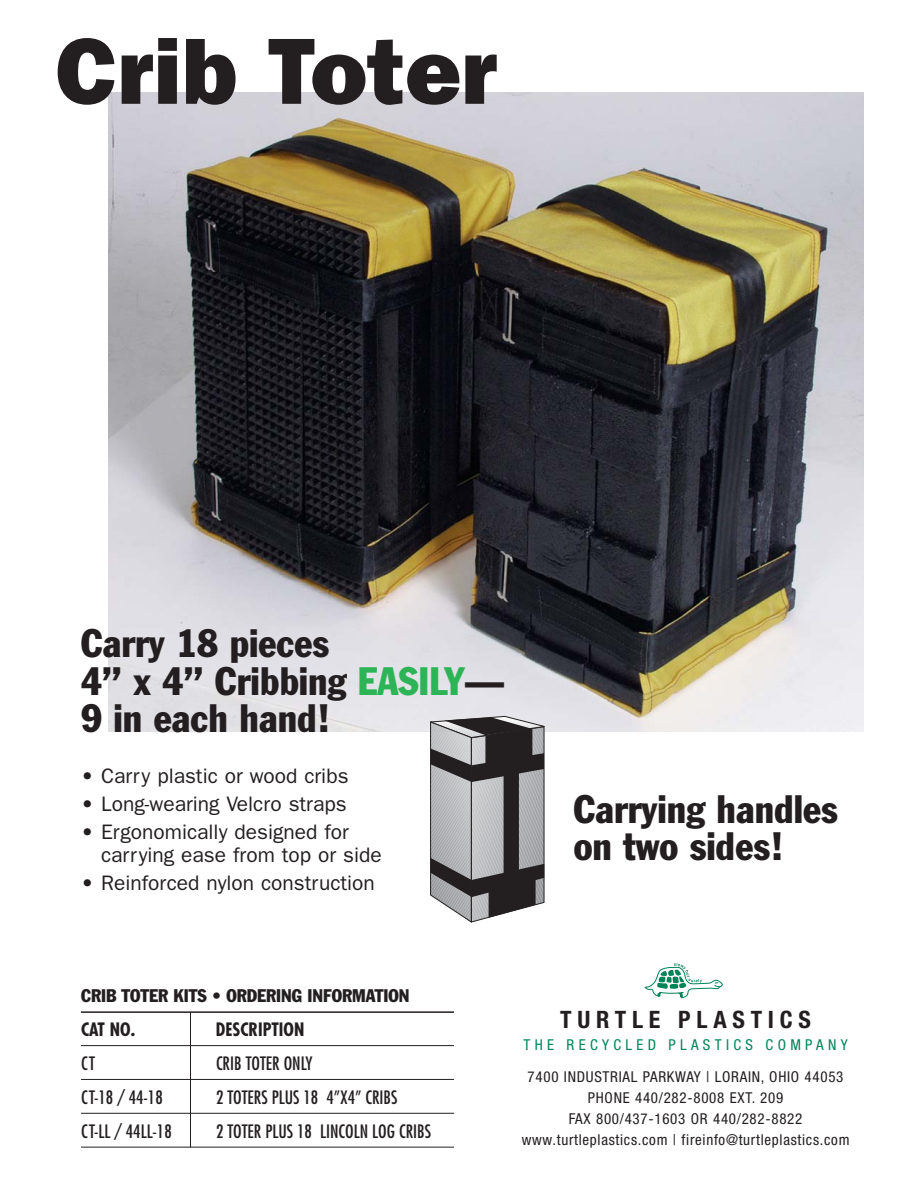
<style>
.page{position:relative;width:918px;height:1188px;background:#fff}
.page>*{position:absolute;margin:0;border:0;box-sizing:border-box;transform-origin:0 0}
.t1{font:800 94.5px "Franklin Gothic";color:#231f20}
.t2{font:condensed 39px/37.5px "Franklin Gothic";color:#231f20}
.t3{font:700 condensed 24px "Helvetica Neue";letter-spacing:.24em;color:#231f20}
.t4{font:21px/22.5px "Franklin Gothic";color:#231f20}
.t5{font:condensed 18px "Futura";color:#231f20}
.t6{font:condensed 18px "Franklin Gothic";color:#231f20}
.t7{font:700 condensed 18px "Futura";color:#231f20}
.t8{font:condensed 15px/21px "Helvetica Neue";letter-spacing:.05em;color:#231f20;text-align:center}
.t9{font:condensed 15px "Helvetica Neue";letter-spacing:.29em;color:#008457}
.s1{color:#2cb457}
</style>
<div class="page">
<img style="left:108px;top:92px;width:756px;height:640px">
<svg style="left:429px;top:715px;width:120px;height:208px"></svg>
<hr style="left:81px;top:1011px;width:373px;height:2px;background:#231f20">
<hr style="left:81px;top:1045px;width:373px;height:1px;background:#231f20">
<hr style="left:81px;top:1079px;width:373px;height:1px;background:#231f20">
<hr style="left:81px;top:1113px;width:373px;height:1px;background:#231f20">
<hr style="left:81px;top:1147px;width:373px;height:1px;background:#231f20">
<hr style="left:190px;top:1012px;width:1px;height:136px;background:#231f20">
<svg style="left:645px;top:963px;width:78px;height:35px"></svg>
<h1 class="t1" style="left:56px;top:39px;width:444px">Crib Toter</h1>
<h2 class="t2" style="left:81px;top:627px;width:425px">Carry 18 pieces<br>4” x 4” Cribbing <span class="s1">EASILY</span>—<br>9 in each hand!</h2>
<h3 class="t4" style="left:81px;top:766px;width:269px">• Carry plastic or wood cribs</h3>
<h3 class="t4" style="left:81px;top:794px;width:267px">• Long-wearing Velcro straps</h3>
<h3 class="t4" style="left:101px;top:823px;width:282px;text-indent:-20px">• Ergonomically designed for carrying ease from top or side</h3>
<h3 class="t4" style="left:81px;top:874px;width:295px">• Reinforced nylon construction</h3>
<h2 class="t2" style="left:574px;top:793px;width:266px">Carrying handles on two sides!</h2>
<p class="t6" style="left:81px;top:989px;width:330px">CRIB TOTER KITS • ORDERING INFORMATION</p>
<p class="t7" style="left:81px;top:1022px;width:56px">CAT NO.</p>
<p class="t7" style="left:216px;top:1022px;width:90px">DESCRIPTION</p>
<p class="t5" style="left:81px;top:1055px;width:15px">CT</p>
<p class="t5" style="left:216px;top:1055px;width:98px">CRIB TOTER ONLY</p>
<p class="t5" style="left:81px;top:1089px;width:83px">CT-18 / 44-18</p>
<p class="t5" style="left:216px;top:1089px;width:183px">2 TOTERS PLUS 18 4”X4” CRIBS</p>
<p class="t5" style="left:81px;top:1123px;width:92px">CT-LL / 44LL-18</p>
<p class="t5" style="left:216px;top:1123px;width:217px">2 TOTER PLUS 18 LINCOLN LOG CRIBS</p>
<h3 class="t3" style="left:560px;top:1010px;width:252px">TURTLE PLASTICS</h3>
<p class="t9" style="left:523px;top:1039px;width:326px">THE RECYCLED PLASTICS COMPANY</p>
<p class="t8" style="left:522px;top:1067px;width:329px">7400 INDUSTRIAL PARKWAY | LORAIN, OHIO 44053<br>PHONE 440/282-8008 EXT. 209<br>FAX 800/437-1603 OR 440/282-8822 www.turtleplastics.com | fireinfo@turtleplastics.com</p>
</div>
